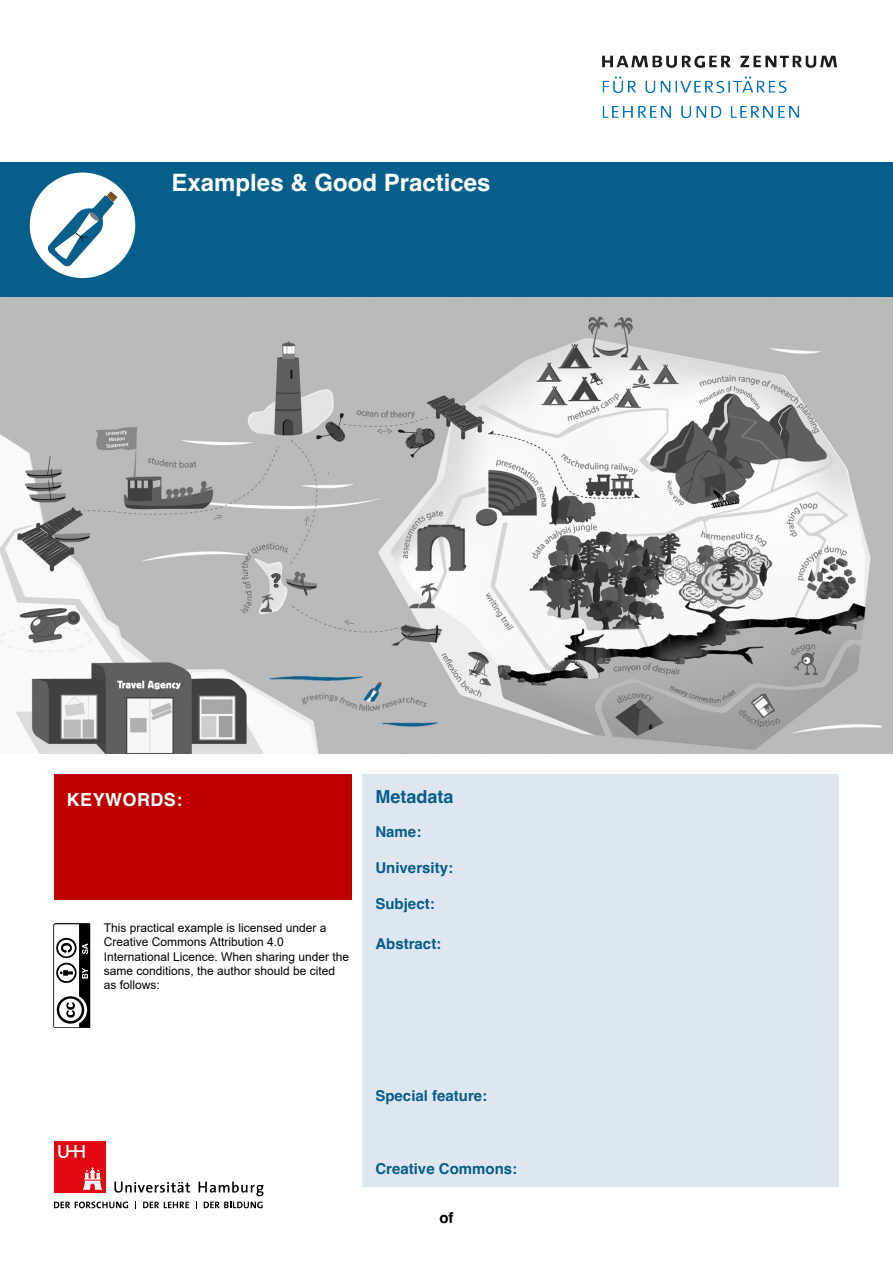
<style>
.page{position:relative;width:893px;height:1263px;background:#fff}
.page>*{position:absolute;margin:0;border:0;box-sizing:border-box;transform-origin:0 0}
.t1{font:700 24px "Helvetica";color:#fff}
.t2{font:700 18px "Helvetica";letter-spacing:.025em;color:#fff}
.p_Metadaten{font:700 18px "Helvetica";color:#065e8b}
.p_Metadaten-2{font:700 15px "Helvetica";color:#065e8b}
.Absatzformat_2{font:700 15px "Helvetica";color:#000}
.t3{font:12px/14.4px "Arial";color:#000}
</style>
<div class="page">
<img style="left:0;top:296px;width:893px;height:457px">
<div style="left:0;top:162px;width:893px;height:134px;background:#065e8b"></div>
<div style="left:54px;top:774px;width:297px;height:125px;background:#c00000"></div>
<div style="left:363px;top:774px;width:476px;height:412px;background:#dfe6ef"></div>
<div style="left:30px;top:173px;width:105px;height:105px;background:#fff;border-radius:50%"></div>
<svg style="left:48px;top:192px;width:69px;height:74px"></svg>
<img style="left:602px;top:55px;width:235px;height:63px">
<svg style="left:114px;top:1181px;width:76px;height:11px"></svg>
<div style="left:54px;top:1141px;width:51px;height:51px;background:#e30613"></div>
<svg style="left:83px;top:1167px;width:19px;height:23px"></svg>
<svg style="left:58px;top:1145px;width:27px;height:13px"></svg>
<svg style="left:54px;top:1201px;width:74px;height:7px"></svg>
<svg style="left:143px;top:1202px;width:46px;height:6px"></svg>
<svg style="left:196px;top:1181px;width:68px;height:28px"></svg>
<svg style="left:53px;top:923px;width:37px;height:105px"></svg>
<h1 class="t1" style="left:172px;top:167px;width:320px">Examples &amp; Good Practices</h1>
<h2 class="t2" style="left:67px;top:789px;width:117px">KEYWORDS:</h2>
<p class="p_Metadaten" style="left:375px;top:785px;width:80px">Metadata</p>
<p class="p_Metadaten-2" style="left:375px;top:822px;width:47px">Name:</p>
<p class="p_Metadaten-2" style="left:375px;top:858px;width:79px">University:</p>
<p class="p_Metadaten-2" style="left:375px;top:894px;width:61px">Subject:</p>
<p class="p_Metadaten-2" style="left:375px;top:935px;width:67px">Abstract:</p>
<p class="t3" style="left:104px;top:920px;width:247px">This practical example is licensed under a Creative Commons Attribution 4.0<br>International Licence. When sharing under the same conditions, the author should be cited as follows:</p>
<p class="p_Metadaten-2" style="left:375px;top:1086px;width:113px">Special feature:</p>
<p class="p_Metadaten-2" style="left:375px;top:1160px;width:143px">Creative Commons:</p>
<p class="Absatzformat_2" style="left:439px;top:1209px;width:16px">of</p>
</div>
